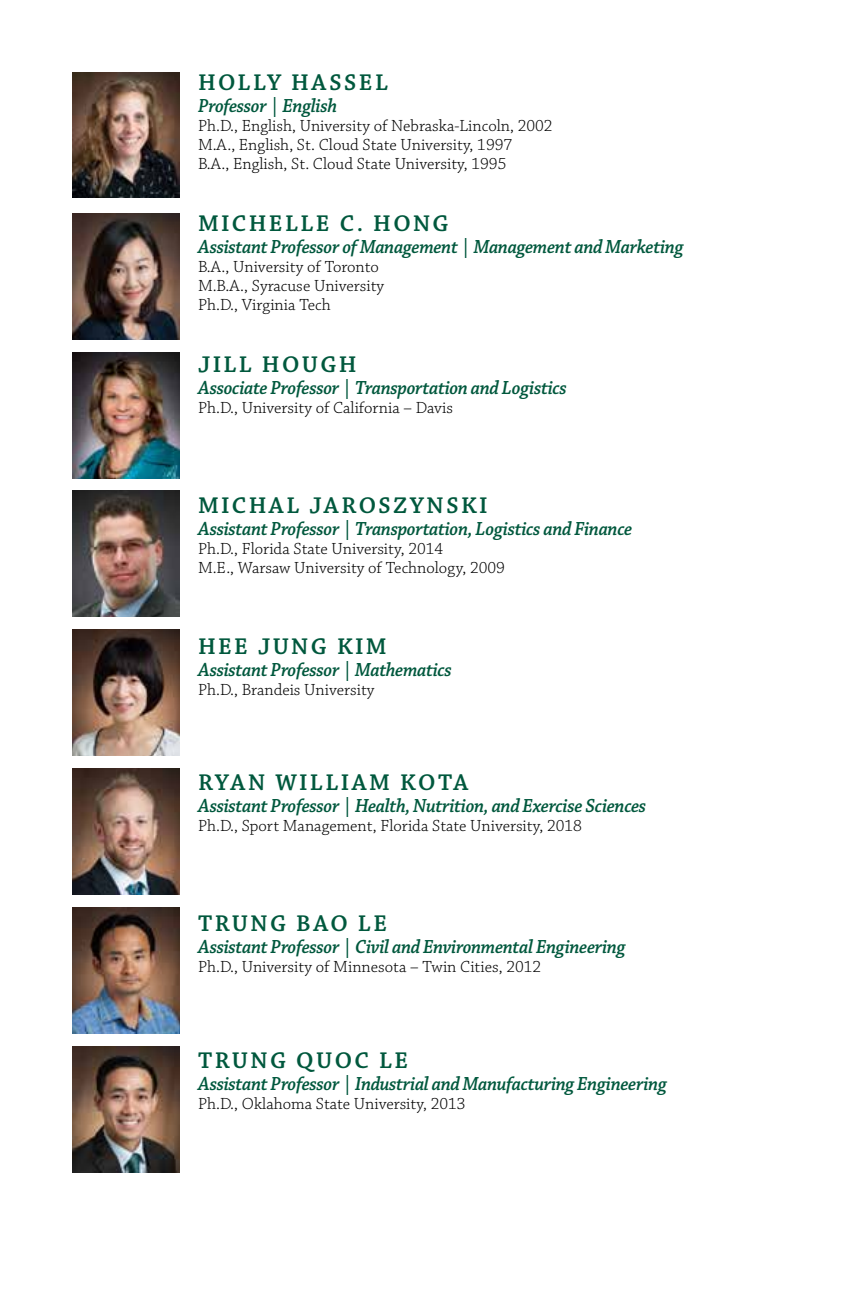
<style>
.page{position:relative;width:864px;height:1296px;background:#fff}
.page>*{position:absolute;margin:0;border:0;box-sizing:border-box;transform-origin:0 0}
.t1{font:600 24px "Chaparral Pro";letter-spacing:.1em;color:#00583d}
.t2{font:italic 600 20px "Chaparral Pro";letter-spacing:-.02em;color:#00583d;scale:.94 1}
.t3{font:300 17px/19px "Chaparral Pro";color:#000}
</style>
<div class="page">
<img style="left:72px;top:352px;width:108px;height:126px">
<img style="left:72px;top:491px;width:108px;height:126px">
<img style="left:72px;top:630px;width:108px;height:126px">
<img style="left:72px;top:769px;width:108px;height:126px">
<img style="left:72px;top:908px;width:108px;height:126px">
<img style="left:72px;top:1047px;width:108px;height:126px">
<img style="left:72px;top:213px;width:108px;height:126px">
<img style="left:72px;top:72px;width:108px;height:126px">
<h1 class="t1" style="left:198px;top:69px;width:191px">HOLLY HASSEL</h1>
<p class="t2" style="left:198px;top:94px;width:150px">Professor | English</p>
<p class="t3" style="left:198px;top:117px;width:356px">Ph.D., English, University of Nebraska-Lincoln, 2002<br>M.A., English, St. Cloud State University, 1997<br>B.A., English, St. Cloud State University, 1995</p>
<h1 class="t1" style="left:198px;top:210px;width:252px">MICHELLE C. HONG</h1>
<p class="t2" style="left:198px;top:235px;width:518px">Assistant Professor of Management | Management and Marketing</p>
<p class="t3" style="left:198px;top:258px;width:188px">B.A., University of Toronto<br>M.B.A., Syracuse University<br>Ph.D., Virginia Tech</p>
<h1 class="t1" style="left:198px;top:351px;width:160px">JILL HOUGH</h1>
<p class="t2" style="left:198px;top:376px;width:394px">Associate Professor | Transportation and Logistics</p>
<p class="t3" style="left:198px;top:399px;width:257px">Ph.D., University of California – Davis</p>
<h1 class="t1" style="left:198px;top:492px;width:291px">MICHAL JAROSZYNSKI</h1>
<p class="t2" style="left:198px;top:517px;width:463px">Assistant Professor | Transportation, Logistics and Finance</p>
<p class="t3" style="left:198px;top:540px;width:308px">Ph.D., Florida State University, 2014<br>M.E., Warsaw University of Technology, 2009</p>
<h1 class="t1" style="left:198px;top:633px;width:190px">HEE JUNG KIM</h1>
<p class="t2" style="left:198px;top:658px;width:272px">Assistant Professor | Mathematics</p>
<p class="t3" style="left:198px;top:681px;width:178px">Ph.D., Brandeis University</p>
<h1 class="t1" style="left:198px;top:769px;width:272px">RYAN WILLIAM KOTA</h1>
<p class="t2" style="left:198px;top:795px;width:478px">Assistant Professor | Health, Nutrition, and Exercise Sciences</p>
<p class="t3" style="left:198px;top:817px;width:385px">Ph.D., Sport Management, Florida State University, 2018</p>
<h1 class="t1" style="left:198px;top:910px;width:190px">TRUNG BAO LE</h1>
<p class="t2" style="left:198px;top:936px;width:456px">Assistant Professor | Civil and Environmental Engineering</p>
<p class="t3" style="left:198px;top:958px;width:345px">Ph.D., University of Minnesota – Twin Cities, 2012</p>
<h1 class="t1" style="left:198px;top:1046px;width:212px">TRUNG QUOC LE</h1>
<p class="t2" style="left:198px;top:1072px;width:500px">Assistant Professor | Industrial and Manufacturing Engineering</p>
<p class="t3" style="left:198px;top:1094px;width:269px">Ph.D., Oklahoma State University, 2013</p>
</div>
